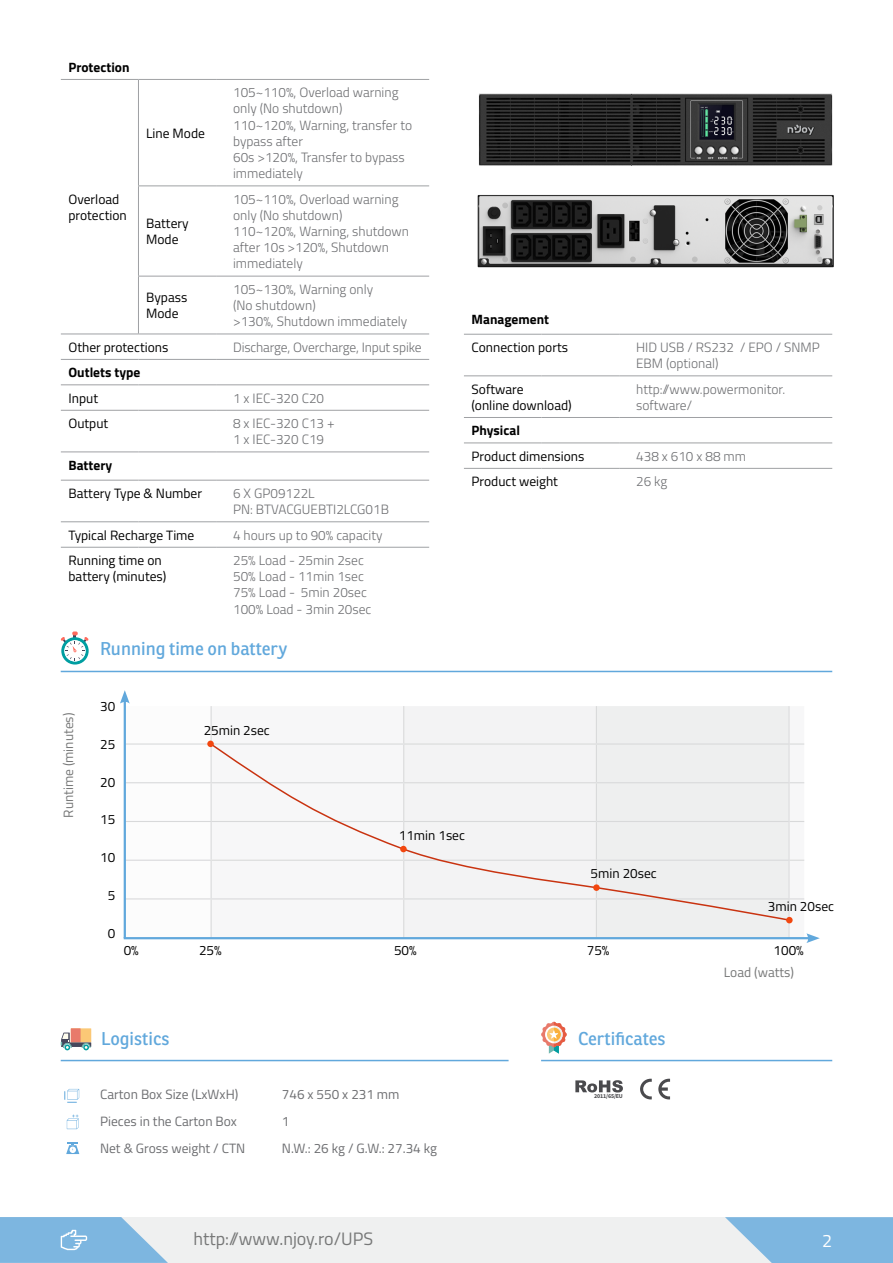
<style>
.page{position:relative;width:893px;height:1263px;background:#fff}
.page>*{position:absolute;margin:0;border:0;box-sizing:border-box;transform-origin:0 0}
.t1{font:18px "Ronnia";color:#61a8dc}
.t2{font:18px "Titillium";color:#777878}
.t3{font:18px "Titillium";color:#fff}
.t4{font:300 13.5px/16.2px "Titillium";color:#6d6e71}
.t5{font:13.5px/16.2px "Titillium";color:#000}
.t6{font:13.5px "Titillium";color:#6d6e71}
.t7{font:700 13.5px "Titillium";color:#000}
.t8{font:13.5px "Titillium";color:#777878}
.t9{font:700 6px "Source Sans Pro";letter-spacing:-.025em;color:#4a4a4d}
</style>
<div class="page">
<div style="left:0;top:1217px;width:893px;height:46px;background:#eff0f0"></div>
<svg style="left:725px;top:1217px;width:168px;height:46px;background:#8dbee2"></svg>
<svg style="left:0;top:1217px;width:168px;height:46px;background:#8fbfe2"></svg>
<img style="left:479px;top:93px;width:354px;height:73px">
<img style="left:477px;top:195px;width:357px;height:73px">
<hr style="left:61px;top:671px;width:771px;height:1px;background:#61a8dc">
<hr style="left:211px;top:706px;width:1px;height:37px;background:#9fa1a4">
<hr style="left:403px;top:706px;width:1px;height:37px;background:#9fa1a4">
<hr style="left:211px;top:899px;width:1px;height:39px;background:#9fa1a4">
<hr style="left:403px;top:899px;width:1px;height:39px;background:#9fa1a4">
<svg style="left:211px;top:742px;width:193px;height:180px"></svg>
<div style="left:207px;top:741px;width:7px;height:6px;background:#f2470f;border-radius:50%"></div>
<div style="left:400px;top:846px;width:7px;height:6px;background:#f2470f;border-radius:50%"></div>
<svg style="left:120px;top:690px;width:91px;height:248px"></svg>
<hr style="left:124px;top:937px;width:686px;height:2px;background:#61a8dc">
<svg style="left:404px;top:706px;width:416px;height:237px"></svg>
<svg style="left:61px;top:631px;width:28px;height:33px"></svg>
<svg style="left:67px;top:1114px;width:12px;height:15px"></svg>
<svg style="left:66px;top:1142px;width:13px;height:12px"></svg>
<svg style="left:64px;top:1089px;width:15px;height:14px"></svg>
<hr style="left:61px;top:1060px;width:448px;height:1px;background:#61a8dc">
<hr style="left:541px;top:1060px;width:291px;height:1px;background:#61a8dc">
<div style="left:71px;top:1028px;width:20px;height:14px;background:#fbc876"></div>
<div style="left:71px;top:1028px;width:10px;height:14px;background:#e87a6b"></div>
<svg style="left:61px;top:1032px;width:30px;height:18px"></svg>
<svg style="left:541px;top:1021px;width:26px;height:32px"></svg>
<svg style="left:640px;top:1079px;width:12px;height:20px"></svg>
<svg style="left:658px;top:1079px;width:12px;height:20px"></svg>
<svg style="left:575px;top:1080px;width:48px;height:12px"></svg>
<hr style="left:61px;top:451px;width:77px;height:1px;background:#9fa1a4">
<hr style="left:138px;top:451px;width:78px;height:1px;background:#9fa1a4">
<hr style="left:216px;top:451px;width:213px;height:1px;background:#9fa1a4">
<hr style="left:138px;top:80px;width:1px;height:105px;background:#9fa1a4">
<hr style="left:138px;top:186px;width:1px;height:90px;background:#9fa1a4">
<hr style="left:138px;top:276px;width:1px;height:58px;background:#9fa1a4">
<hr style="left:61px;top:521px;width:77px;height:1px;background:#9fa1a4">
<hr style="left:138px;top:521px;width:78px;height:1px;background:#9fa1a4">
<hr style="left:216px;top:521px;width:213px;height:1px;background:#9fa1a4">
<hr style="left:61px;top:480px;width:77px;height:1px;background:#9fa1a4">
<hr style="left:138px;top:480px;width:78px;height:1px;background:#9fa1a4">
<hr style="left:216px;top:480px;width:213px;height:1px;background:#9fa1a4">
<hr style="left:61px;top:547px;width:77px;height:1px;background:#9fa1a4">
<hr style="left:138px;top:547px;width:78px;height:1px;background:#9fa1a4">
<hr style="left:216px;top:547px;width:213px;height:1px;background:#9fa1a4">
<hr style="left:61px;top:79px;width:77px;height:1px;background:#9fa1a4">
<hr style="left:138px;top:79px;width:78px;height:1px;background:#9fa1a4">
<hr style="left:216px;top:79px;width:213px;height:1px;background:#9fa1a4">
<hr style="left:138px;top:185px;width:78px;height:1px;background:#9fa1a4">
<hr style="left:216px;top:185px;width:213px;height:1px;background:#9fa1a4">
<hr style="left:138px;top:276px;width:78px;height:1px;background:#9fa1a4">
<hr style="left:216px;top:276px;width:213px;height:1px;background:#9fa1a4">
<hr style="left:61px;top:334px;width:77px;height:1px;background:#9fa1a4">
<hr style="left:138px;top:334px;width:78px;height:1px;background:#9fa1a4">
<hr style="left:216px;top:334px;width:213px;height:1px;background:#9fa1a4">
<hr style="left:61px;top:359px;width:77px;height:1px;background:#9fa1a4">
<hr style="left:138px;top:359px;width:78px;height:1px;background:#9fa1a4">
<hr style="left:216px;top:359px;width:213px;height:1px;background:#9fa1a4">
<hr style="left:61px;top:384px;width:77px;height:1px;background:#9fa1a4">
<hr style="left:138px;top:384px;width:78px;height:1px;background:#9fa1a4">
<hr style="left:216px;top:384px;width:213px;height:1px;background:#9fa1a4">
<hr style="left:61px;top:410px;width:77px;height:1px;background:#9fa1a4">
<hr style="left:138px;top:410px;width:78px;height:1px;background:#9fa1a4">
<hr style="left:216px;top:410px;width:213px;height:1px;background:#9fa1a4">
<hr style="left:464px;top:417px;width:78px;height:1px;background:#9fa1a4">
<hr style="left:542px;top:417px;width:77px;height:1px;background:#9fa1a4">
<hr style="left:619px;top:417px;width:213px;height:1px;background:#9fa1a4">
<hr style="left:464px;top:334px;width:78px;height:1px;background:#9fa1a4">
<hr style="left:542px;top:334px;width:77px;height:1px;background:#9fa1a4">
<hr style="left:619px;top:334px;width:213px;height:1px;background:#9fa1a4">
<hr style="left:464px;top:375px;width:78px;height:1px;background:#9fa1a4">
<hr style="left:542px;top:375px;width:77px;height:1px;background:#9fa1a4">
<hr style="left:619px;top:375px;width:213px;height:1px;background:#9fa1a4">
<hr style="left:464px;top:442px;width:78px;height:1px;background:#9fa1a4">
<hr style="left:542px;top:442px;width:77px;height:1px;background:#9fa1a4">
<hr style="left:619px;top:442px;width:213px;height:1px;background:#9fa1a4">
<hr style="left:464px;top:468px;width:78px;height:1px;background:#9fa1a4">
<hr style="left:542px;top:468px;width:77px;height:1px;background:#9fa1a4">
<hr style="left:619px;top:468px;width:213px;height:1px;background:#9fa1a4">
<p class="t7" style="left:68px;top:57px;width:63px">Protection</p>
<p class="t5" style="left:146px;top:124px;width:60px">Line Mode</p>
<p class="t5" style="left:68px;top:190px;width:60px">Overload protection</p>
<p class="t5" style="left:146px;top:214px;width:44px">Battery<br>Mode</p>
<p class="t4" style="left:233px;top:84px;width:181px">105~110%, Overload warning only (No shutdown)<br>110~120%, Warning, transfer to bypass after<br>60s &gt;120%, Transfer to bypass immediately</p>
<p class="t4" style="left:233px;top:190px;width:177px">105~110%, Overload warning only (No shutdown)<br>110~120%, Warning, shutdown after 10s &gt;120%, Shutdown immediately</p>
<p class="t5" style="left:146px;top:289px;width:43px">Bypass<br>Mode</p>
<p class="t4" style="left:233px;top:280px;width:176px">105~130%, Warning only<br>(No shutdown)<br>&gt;130%, Shutdown immediately</p>
<p class="t5" style="left:68px;top:338px;width:101px">Other protections</p>
<p class="t4" style="left:233px;top:338px;width:190px">Discharge, Overcharge, Input spike</p>
<p class="t7" style="left:68px;top:362px;width:73px">Outlets type</p>
<p class="t5" style="left:68px;top:389px;width:31px">Input</p>
<p class="t4" style="left:233px;top:389px;width:93px">1 x IEC-320 C20</p>
<p class="t5" style="left:68px;top:415px;width:41px">Output</p>
<p class="t4" style="left:233px;top:415px;width:103px">8 x IEC-320 C13 +<br>1 x IEC-320 C19</p>
<p class="t7" style="left:68px;top:455px;width:45px">Battery</p>
<p class="t5" style="left:68px;top:484px;width:135px">Battery Type &amp; Number</p>
<p class="t4" style="left:233px;top:484px;width:157px">6 X GP09122L<br>PN: BTVACGUEBTI2LCG01B</p>
<p class="t5" style="left:68px;top:526px;width:127px">Typical Recharge Time</p>
<p class="t4" style="left:233px;top:526px;width:151px">4 hours up to 90% capacity</p>
<p class="t5" style="left:68px;top:551px;width:99px">Running time on battery (minutes)</p>
<p class="t4" style="left:233px;top:551px;width:140px">25% Load - 25min 2sec<br>50% Load - 11min 1sec<br>75% Load - 5min 20sec<br>100% Load - 3min 20sec</p>
<p class="t8" style="left:58px;top:818px;width:106px;rotate:-90deg">Runtime (minutes)</p>
<h1 class="t1" style="left:100px;top:638px;width:189px">Running time on battery</h1>
<p class="t5" style="left:100px;top:697px;width:17px">30</p>
<p class="t5" style="left:100px;top:735px;width:17px">25</p>
<p class="t5" style="left:100px;top:773px;width:17px">20</p>
<p class="t5" style="left:100px;top:811px;width:17px">15</p>
<p class="t5" style="left:204px;top:722px;width:68px">25min 2sec</p>
<p class="t7" style="left:472px;top:309px;width:79px">Management</p>
<p class="t5" style="left:472px;top:338px;width:98px">Connection ports</p>
<p class="t4" style="left:636px;top:338px;width:185px">HID USB / RS232 / EPO / SNMP<br>EBM (optional)</p>
<p class="t5" style="left:472px;top:380px;width:102px">Software<br>(online download)</p>
<p class="t4" style="left:636px;top:380px;width:150px">http://www.powermonitor. software/</p>
<p class="t7" style="left:472px;top:420px;width:50px">Physical</p>
<p class="t5" style="left:472px;top:447px;width:114px">Product dimensions</p>
<p class="t4" style="left:636px;top:447px;width:111px">438 x 610 x 88 mm</p>
<p class="t5" style="left:472px;top:473px;width:88px">Product weight</p>
<p class="t4" style="left:636px;top:473px;width:33px">26 kg</p>
<p class="t5" style="left:100px;top:849px;width:17px">10</p>
<p class="t5" style="left:108px;top:887px;width:9px">5</p>
<p class="t5" style="left:108px;top:925px;width:9px">0</p>
<p class="t5" style="left:124px;top:942px;width:17px">0%</p>
<p class="t5" style="left:399px;top:826px;width:68px">11min 1sec</p>
<p class="t5" style="left:591px;top:864px;width:68px">5min 20sec</p>
<p class="t5" style="left:768px;top:897px;width:68px">3min 20sec</p>
<p class="t5" style="left:199px;top:942px;width:24px">25%</p>
<p class="t5" style="left:394px;top:942px;width:24px">50%</p>
<p class="t5" style="left:587px;top:942px;width:24px">75%</p>
<p class="t5" style="left:774px;top:942px;width:32px">100%</p>
<p class="t8" style="left:724px;top:963px;width:72px">Load (watts)</p>
<h1 class="t1" style="left:101px;top:1027px;width:70px">Logistics</h1>
<h1 class="t1" style="left:578px;top:1027px;width:89px">Certificates</h1>
<p class="t6" style="left:100px;top:1084px;width:140px">Carton Box Size (LxWxH)</p>
<p class="t6" style="left:282px;top:1084px;width:119px">746 x 550 x 231 mm</p>
<p class="t9" style="left:594px;top:1092px;width:30px">2011/65/EU</p>
<p class="t6" style="left:100px;top:1111px;width:138px">Pieces in the Carton Box</p>
<p class="t6" style="left:282px;top:1111px;width:9px">1</p>
<p class="t6" style="left:100px;top:1138px;width:147px">Net &amp; Gross weight / CTN</p>
<p class="t6" style="left:282px;top:1138px;width:157px">N.W.: 26 kg / G.W.: 27.34 kg</p>
<h1 class="t2" style="left:193px;top:1225px;width:181px">http://www.njoy.ro/UPS</h1>
<h1 class="t3" style="left:822px;top:1227px;width:12px">2</h1>
</div>
